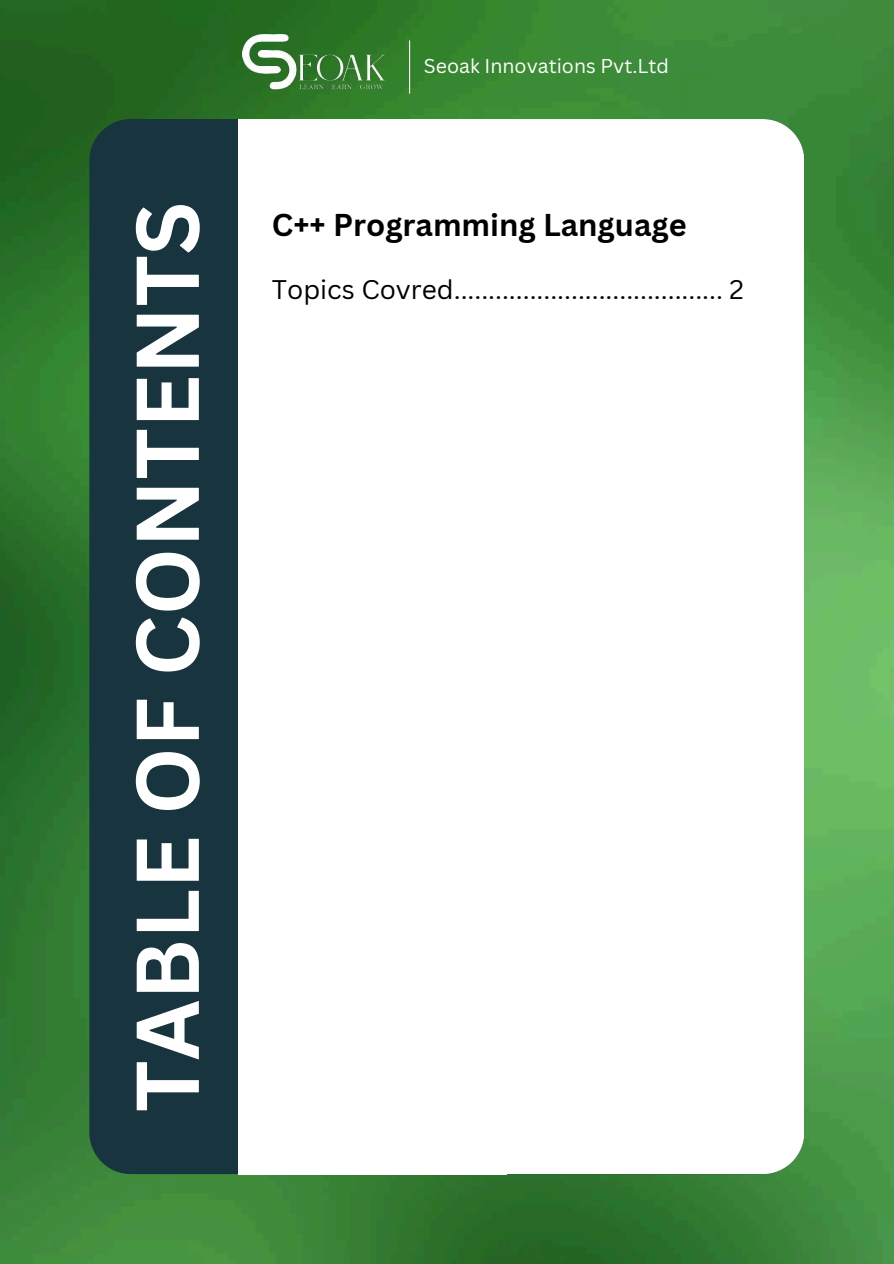
<style>
.page{position:relative;width:894px;height:1264px;background:#fff}
.page>*{position:absolute;margin:0;border:0;box-sizing:border-box;transform-origin:0 0}
.t1{font:700 87px "Canva Sans";color:#fff}
.t2{font:700 30.75px "Canva Sans";color:#000}
.t3{font:26.25px "Canva Sans";color:#000}
.t4{font:19.5px "Canva Sans";color:#fff}
</style>
<div class="page">
<img style="left:0;top:0;width:893px;height:1263px">
<div style="left:89px;top:119px;width:715px;height:1055px;background:#18343f"></div>
<div style="left:239px;top:119px;width:267px;height:1055px;background:#fff"></div>
<svg style="left:506px;top:119px;width:298px;height:1054px"></svg>
<img style="left:243px;top:34px;width:143px;height:55px">
<hr style="left:409px;top:40px;width:1px;height:54px;background:#fff">
<p class="t4" style="left:424px;top:52px;width:246px">Seoak Innovations Pvt.Ltd</p>
<h1 class="t1" style="left:106px;top:1111px;width:911px;rotate:-90deg">TABLE OF CONTENTS</h1>
<p class="t2" style="left:272px;top:203px;width:416px">C++ Programming Language</p>
<p class="t3" style="left:272px;top:271px;width:473px">Topics Covred....................................... 2</p>
</div>
